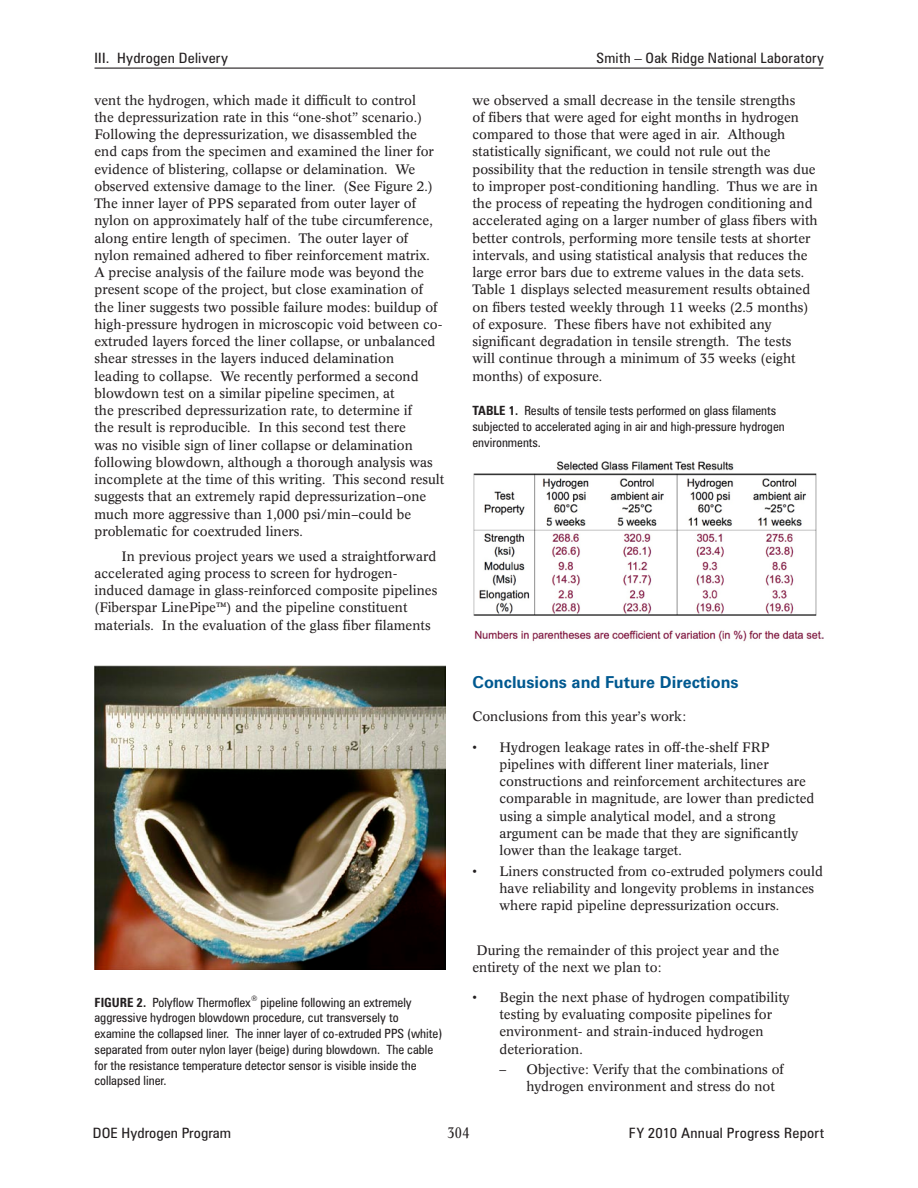
<style>
.page{position:relative;width:918px;height:1188px;background:#fff}
.page>*{position:absolute;margin:0;border:0;box-sizing:border-box;transform-origin:0 0}
._1_RptObjHead{font:700 16.5px "Zurich BT";color:#005990}
.t1{font:condensed 15px "Concorde BE";color:#231f20}
._11_Header_R{font:condensed 14.25px "Zurich BT";letter-spacing:.015em;color:#231f20;scale:1.08 1}
._11_Header_R-2{font:condensed 14.25px "Zurich BT";letter-spacing:.015em;color:#231f20;scale:1.05 1}
._11_Header_L{font:condensed 14.25px "Zurich BT";letter-spacing:.02em;color:#231f20;scale:1.08 1}
._1_Body_text{font:13.5px/17.2px "Concorde BE";color:#231f20}
._1_Bulleted{font:13.5px/17.2px "Concorde BE";color:#231f20}
._1_Bulleted_Last{font:13.5px/17.2px "Concorde BE";color:#231f20}
._1_Object_Sub_Sub_He{font:13.5px/16.2px "Concorde BE";color:#231f20}
._1_SubBulleted_Last{font:13.5px/17.2px "Concorde BE";color:#231f20}
._1_FigureTitle{font:condensed 12.75px/15.8px "Zurich BT";color:#231f20}
.s1{font-weight:700}
.s2{font-family:"Zurich BT"}
</style>
<div class="page">
<hr style="left:94px;top:68px;width:730px;height:1px;background:#231f20">
<img style="left:473px;top:461px;width:350px;height:181px">
<img style="left:94px;top:666px;width:352px;height:303px">
<p class="_11_Header_L" style="left:94px;top:49px;width:125px">III. Hydrogen Delivery</p>
<p class="_11_Header_R-2" style="left:596px;top:49px;width:218px">Smith – Oak Ridge National Laboratory</p>
<p class="_1_Body_text" style="left:94px;top:91px;width:351px">vent the hydrogen, which made it difficult to control<br>the depressurization rate in this “one-shot” scenario.)<br>Following the depressurization, we disassembled the<br>end caps from the specimen and examined the liner for evidence of blistering, collapse or delamination. We observed extensive damage to the liner. (See Figure 2.)<br>The inner layer of PPS separated from outer layer of nylon on approximately half of the tube circumference, along entire length of specimen. The outer layer of nylon remained adhered to fiber reinforcement matrix.<br>A precise analysis of the failure mode was beyond the present scope of the project, but close examination of the liner suggests two possible failure modes: buildup of high-pressure hydrogen in microscopic void between co&shy;extruded layers forced the liner collapse, or unbalanced shear stresses in the layers induced delamination<br>leading to collapse. We recently performed a second blowdown test on a similar pipeline specimen, at<br>the prescribed depressurization rate, to determine if<br>the result is reproducible. In this second test there<br>was no visible sign of liner collapse or delamination following blowdown, although a thorough analysis was incomplete at the time of this writing. This second result suggests that an extremely rapid depressurization–one much more aggressive than 1,000 psi/min–could be problematic for coextruded liners.</p>
<p class="_1_Body_text" style="left:94px;top:548px;width:344px;text-indent:27px">In previous project years we used a straightforward accelerated aging process to screen for hydrogen&shy;induced damage in glass-reinforced composite pipelines (Fiberspar LinePipe™) and the pipeline constituent materials. In the evaluation of the glass fiber filaments</p>
<p class="_1_FigureTitle" style="left:94px;top:994px;width:349px"><span class="s1">FIGURE 2.</span> Polyflow Thermoflex<sup>®</sup> pipeline following an extremely aggressive hydrogen blowdown procedure, cut transversely to examine the collapsed liner. The inner layer of co-extruded PPS (white) separated from outer nylon layer (beige) during blowdown. The cable for the resistance temperature detector sensor is visible inside the collapsed liner.</p>
<p class="_1_Body_text" style="left:472px;top:91px;width:347px">we observed a small decrease in the tensile strengths<br>of fibers that were aged for eight months in hydrogen compared to those that were aged in air. Although statistically significant, we could not rule out the possibility that the reduction in tensile strength was due to improper post-conditioning handling. Thus we are in the process of repeating the hydrogen conditioning and accelerated aging on a larger number of glass fibers with better controls, performing more tensile tests at shorter intervals, and using statistical analysis that reduces the large error bars due to extreme values in the data sets.<br>Table 1 displays selected measurement results obtained on fibers tested weekly through 11 weeks (2.5 months) of exposure. These fibers have not exhibited any significant degradation in tensile strength. The tests<br>will continue through a minimum of 35 weeks (eight months) of exposure.</p>
<p class="_1_FigureTitle" style="left:472px;top:403px;width:314px"><span class="s1">TABLE 1.</span> Results of tensile tests performed on glass filaments subjected to accelerated aging in air and high-pressure hydrogen environments.</p>
<p class="_1_RptObjHead" style="left:472px;top:672px;width:268px">Conclusions and Future Directions</p>
<p class="_1_Object_Sub_Sub_He" style="left:472px;top:709px;width:215px">Conclusions from this year’s work:</p>
<p class="_1_Bulleted" style="left:500px;top:738px;width:317px;text-indent:-27px">• Hydrogen leakage rates in off-the-shelf FRP pipelines with different liner materials, liner constructions and reinforcement architectures are comparable in magnitude, are lower than predicted using a simple analytical model, and a strong argument can be made that they are significantly lower than the leakage target.</p>
<p class="_1_Bulleted_Last" style="left:500px;top:862px;width:325px;text-indent:-27px">• Liners constructed from co-extruded polymers could have reliability and longevity problems in instances where rapid pipeline depressurization occurs.</p>
<p class="_1_Object_Sub_Sub_He" style="left:472px;top:943px;width:308px">During the remainder of this project year and the entirety of the next we plan to:</p>
<p class="_1_Bulleted" style="left:500px;top:989px;width:292px;text-indent:-27px">• Begin the next phase of hydrogen compatibility testing by evaluating composite pipelines for environment- and strain-induced hydrogen deterioration.</p>
<p class="_1_SubBulleted_Last" style="left:526px;top:1061px;width:259px;text-indent:-27px"><span class="s2">–</span> Objective: Verify that the combinations of hydrogen environment and stress do not</p>
<p class="_11_Header_R" style="left:93px;top:1124px;width:129px">DOE Hydrogen Program</p>
<p class="t1" style="left:448px;top:1124px;width:24px">304</p>
<p class="_11_Header_R" style="left:629px;top:1124px;width:182px">FY 2010 Annual Progress Report</p>
</div>
